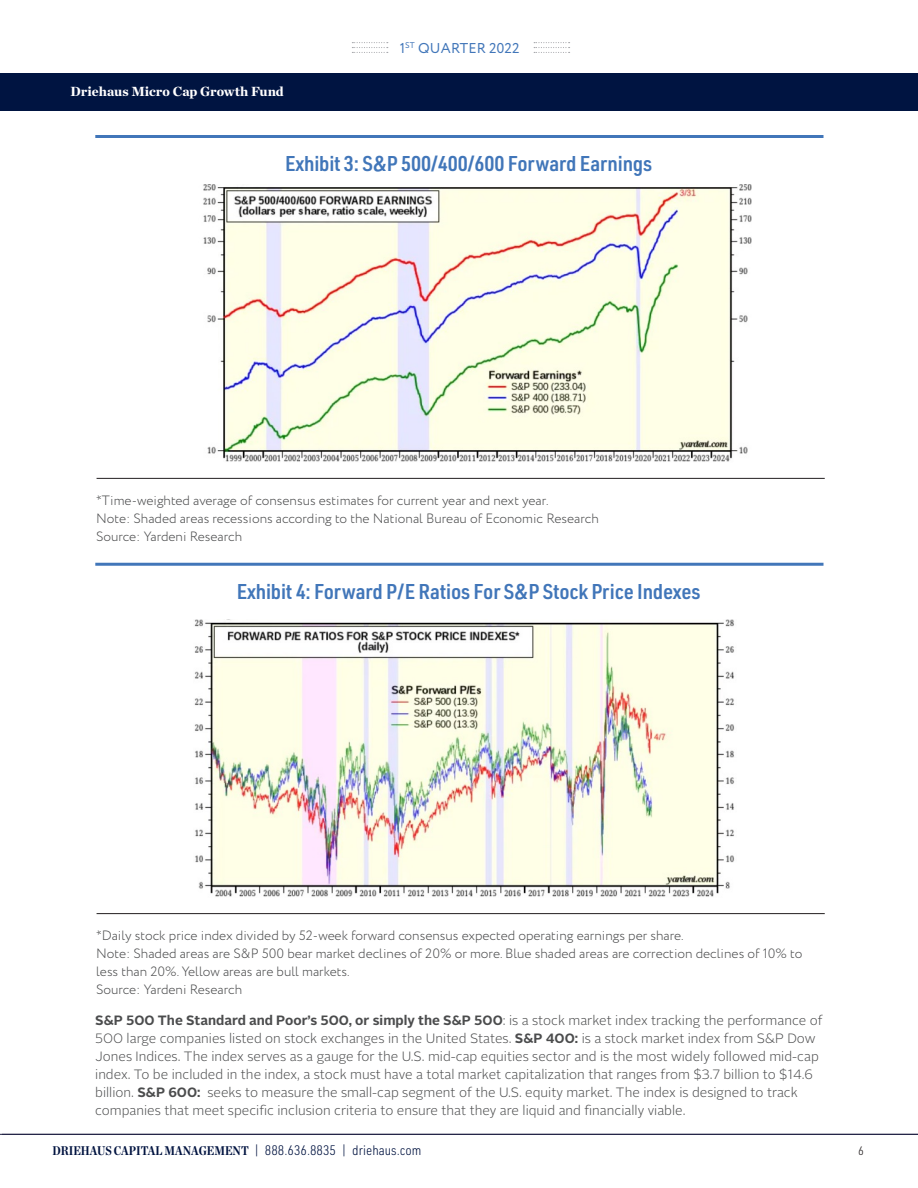
<style>
.page{position:relative;width:918px;height:1188px;background:#fff}
.page>*{position:absolute;margin:0;border:0;box-sizing:border-box;transform-origin:0 0}
.t1{font:600 21px "URWDIN Semi Cond";letter-spacing:-.01em;color:#4176b9}
.t2{font:14.25px "Circe";letter-spacing:.01em;color:#4176b9}
.t3{font:300 13.5px/18px "Alright Sans LP";color:#4b4c4d}
.t4{font:300 13.5px/18px "Circe";color:#4b4c4d}
.t5{font:300 13.5px "URWDIN Semi Cond";color:#001340}
.t6{font:900 13.5px "Chronicle Deck";color:#fff}
.t7{font:300 12px "URWDIN Semi Cond";color:#231f20}
.s1{font-family:"Alright Sans LP"}
.s2{font-weight:700}
.s3{font-family:"Chronicle Deck Cond";font-weight:700;font-size:12.75px}
</style>
<div class="page">
<svg style="left:352px;top:42px;width:36px;height:11px"></svg>
<svg style="left:534px;top:42px;width:36px;height:11px"></svg>
<div style="left:0;top:73px;width:918px;height:38px;background:#001441"></div>
<hr style="left:0;top:1134px;width:918px;height:1px;background:#1f2043">
<hr style="left:95px;top:135px;width:729px;height:3px;background:#4176b9">
<hr style="left:95px;top:563px;width:729px;height:3px;background:#4176b9">
<hr style="left:97px;top:478px;width:728px;height:1px;background:#231f20">
<hr style="left:97px;top:913px;width:728px;height:1px;background:#231f20">
<img style="left:203px;top:185px;width:549px;height:277px">
<img style="left:194px;top:620px;width:541px;height:277px">
<p class="t6" style="left:71px;top:80px;width:215px">Driehaus Micro Cap Growth Fund</p>
<p class="t2" style="left:400px;top:39px;width:121px">1<sup>ST</sup> QUARTER 2022</p>
<p class="t1" style="left:285px;top:149px;width:369px">Exhibit 3: S&amp;P 500/400/600 Forward Earnings</p>
<p class="t4" style="left:96px;top:492px;width:454px"><span class="s1">*</span>Time-weighted average of consensus estimates for current year and next year.</p>
<p class="t4" style="left:96px;top:510px;width:504px">Note: Shaded areas recessions according to the National Bureau of Economic Research</p>
<p class="t4" style="left:96px;top:528px;width:148px">Source: Yardeni Research</p>
<p class="t1" style="left:237px;top:577px;width:465px">Exhibit 4: Forward P/E Ratios For S&amp;P Stock Price Indexes</p>
<p class="t4" style="left:96px;top:927px;width:589px"><span class="s1">*</span>Daily stock price index divided by 52-week forward consensus expected operating earnings per share.</p>
<p class="t4" style="left:96px;top:945px;width:708px">Note: Shaded areas are S&amp;P 500 bear market declines of 20% or more. Blue shaded areas are correction declines of 10% to less than 20%. Yellow areas are bull markets.</p>
<p class="t4" style="left:96px;top:981px;width:148px">Source: Yardeni Research</p>
<p class="t3" style="left:95px;top:1011px;width:729px"><span class="s2">S&amp;P 500 The Standard and Poor’s 500, or simply the S&amp;P 500</span>: is a stock market index tracking the performance of 500 large companies listed on stock exchanges in the United States. <span class="s2">S&amp;P 400:</span> is a stock market index from S&amp;P Dow Jones Indices. The index serves as a gauge for the U.S. mid-cap equities sector and is the most widely followed mid-cap index. To be included in the index, a stock must have a total market capitalization that ranges from $3.7 billion to $14.6 billion. <span class="s2">S&amp;P 600:</span> seeks to measure the small-cap segment of the U.S. equity market. The index is designed to track companies that meet specific inclusion criteria to ensure that they are liquid and financially viable.</p>
<p class="t5" style="left:52px;top:1142px;width:371px"><span class="s3">DRIEHAUS CAPITAL MANAGEMENT</span> | 888.636.8835 | driehaus.com</p>
<p class="t7" style="left:858px;top:1143px;width:7px">6</p>
</div>
